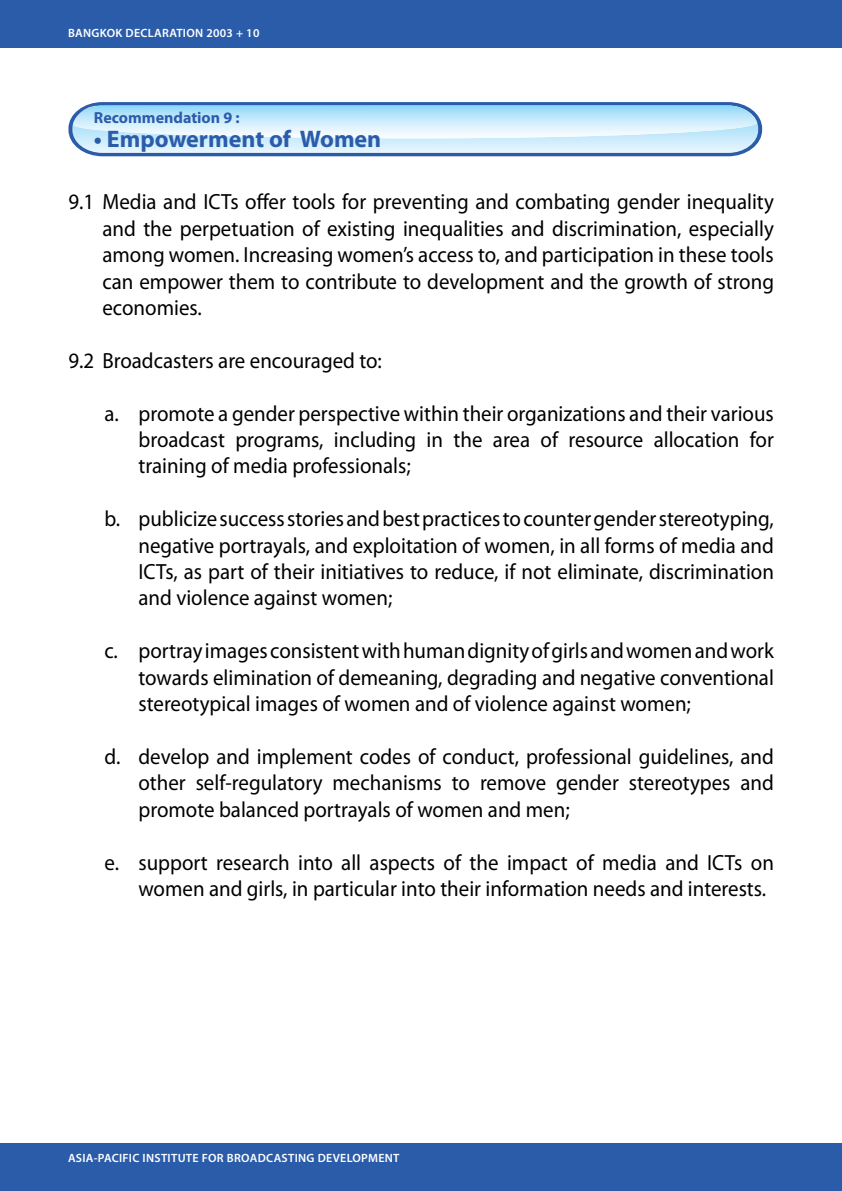
<style>
.page{position:relative;width:842px;height:1191px;background:#fff}
.page>*{position:absolute;margin:0;border:0;box-sizing:border-box;transform-origin:0 0}
.t1{font:700 24px "Myriad Pro";color:#2a5caa}
.t2{font:22px/26.4px "Myriad Pro";color:#000;text-align:justify;scale:.95 1}
.t3{font:700 16px "Myriad Pro";color:#2a5caa}
.t4{font:600 12px "Myriad Pro";letter-spacing:.025em;color:#fff}
</style>
<div class="page">
<div style="left:0;top:1143px;width:842px;height:48px;background:#2a5caa"></div>
<div style="left:0;top:0;width:842px;height:48px;background:#2a5caa"></div>
<svg style="left:68px;top:102px;width:694px;height:54px;background:#badbf1"></svg>
<p class="t4" style="left:68px;top:25px;width:193px">BANGKOK DECLARATION 2003 + 10</p>
<p class="t3" style="left:94px;top:107px;width:147px">Recommendation 9 :</p>
<p class="t1" style="left:94px;top:123px;width:289px">• Empowerment of Women</p>
<p class="t2" style="left:102px;top:188px;width:708px;text-indent:-34px">9.1 Media and ICTs offer tools for preventing and combating gender inequality and the perpetuation of existing inequalities and discrimination, especially among women. Increasing women’s access to, and participation in these tools can empower them to contribute to development and the growth of strong economies.</p>
<p class="t2" style="left:68px;top:347px;width:331px">9.2 Broadcasters are encouraged to:</p>
<p class="t2" style="left:138px;top:400px;width:670px;text-indent:-34px">a. promote a gender perspective within their organizations and their various broadcast programs, including in the area of resource allocation for training of media professionals;</p>
<p class="t2" style="left:138px;top:505px;width:670px;text-indent:-34px">b. publicize success stories and best practices to counter gender stereotyping, negative portrayals, and exploitation of women, in all forms of media and ICTs, as part of their initiatives to reduce, if not eliminate, discrimination and violence against women;</p>
<p class="t2" style="left:138px;top:637px;width:670px;text-indent:-34px">c. portray images consistent with human dignity of girls and women and work towards elimination of demeaning, degrading and negative conventional stereotypical images of women and of violence against women;</p>
<p class="t2" style="left:138px;top:743px;width:670px;text-indent:-34px">d. develop and implement codes of conduct, professional guidelines, and other self-regulatory mechanisms to remove gender stereotypes and promote balanced portrayals of women and men;</p>
<p class="t2" style="left:138px;top:848px;width:670px;text-indent:-34px">e. support research into all aspects of the impact of media and ICTs on women and girls, in particular into their information needs and interests.</p>
<p class="t4" style="left:68px;top:1150px;width:333px">ASIA-PACIFIC INSTITUTE FOR BROADCASTING DEVELOPMENT</p>
</div>
